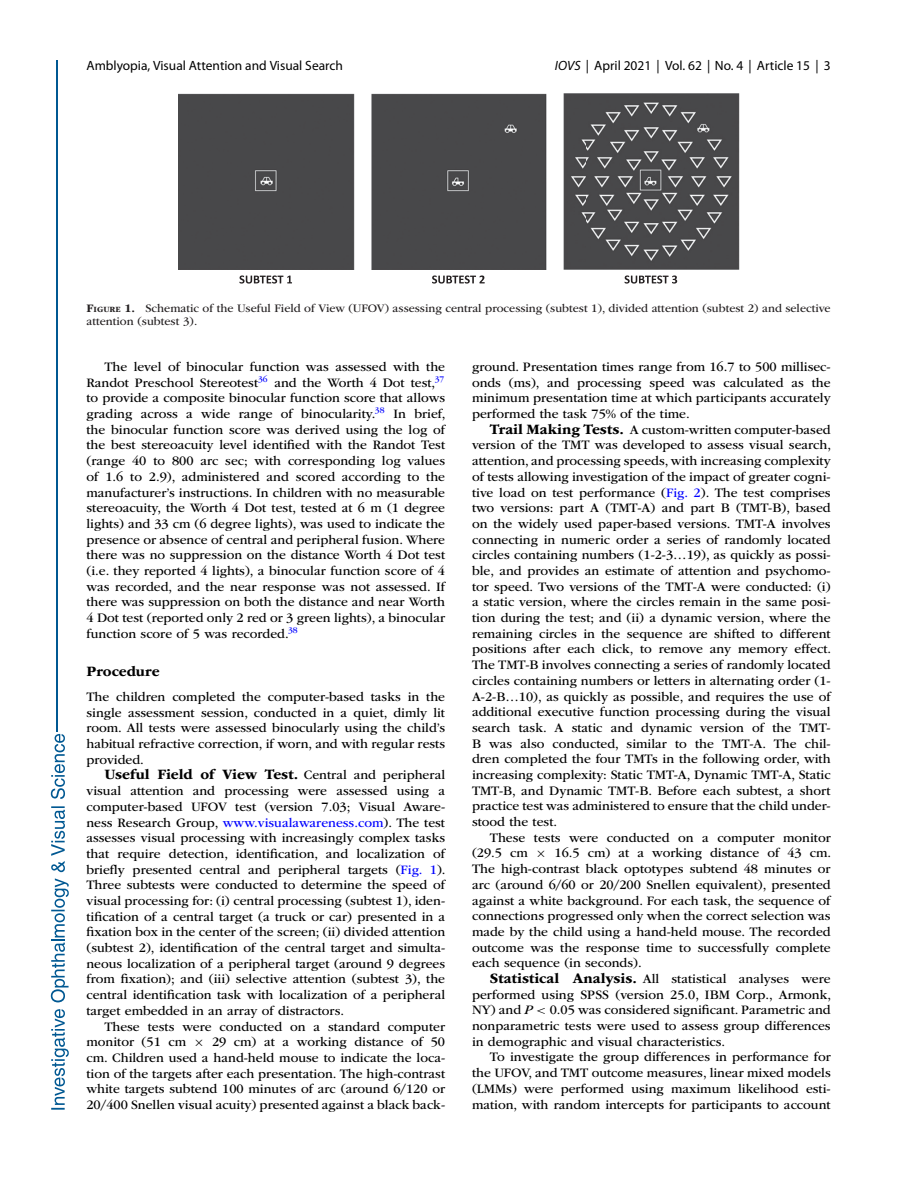
<style>
.page{position:relative;width:918px;height:1188px;background:#fff}
.page>*{position:absolute;margin:0;border:0;box-sizing:border-box;transform-origin:0 0}
.t1{font:700 15px "ITC Garamond Std";color:#000}
.t2{font:13.5px/15.8px "ITC Garamond Std";color:#000;text-align:justify}
.t3{font:13.5px "Myriad Pro";color:#000}
.t4{font:12px/13.5px "ITC Garamond Std";color:#231f20}
.s1{font-style:italic}
.s2{font-weight:700}
.s3{font-weight:700;font-size:8.4px}
.s4{font-weight:400;font-size:13.5px}
.s5{color:#00f}
.s6{font-family:"MTSY"}
.s7{font-weight:700;font-size:15px}
.s8{font-family:"RMTMI"}
</style>
<div class="page">
<hr style="left:57px;top:60px;width:1px;height:672px;background:#005892">
<svg style="left:51px;top:734px;width:18px;height:376px"></svg>
<img style="left:178px;top:94px;width:561px;height:176px">
<svg style="left:239px;top:275px;width:438px;height:9px"></svg>
<p class="t3" style="left:86px;top:57px;width:258px">Amblyopia, Visual Attention and Visual Search</p>
<p class="t3" style="left:555px;top:57px;width:277px"><span class="s1">IOVS</span> | April 2021 | Vol. 62 | No. 4 | Article 15 | 3</p>
<p class="t4" style="left:86px;top:302px;width:746px"><span class="s2">F</span><span class="s3">IGURE</span> <span class="s2">1.</span> Schematic of the Useful Field of View (UFOV) assessing central processing (subtest 1), divided attention (subtest 2) and selective attention (subtest 3).</p>
<p class="t2" style="left:86px;top:360px;width:361px;text-indent:18px">The level of binocular function was assessed with the Randot Preschool Stereotest<sup>36</sup> and the Worth 4 Dot test,<sup>37 </sup>to provide a composite binocular function score that allows grading across a wide range of binocularity.<sup>38</sup> In brief, the binocular function score was derived using the log of the best stereoacuity level identified with the Randot Test (range 40 to 800 arc sec; with corresponding log values of 1.6 to 2.9), administered and scored according to the manufacturer’s instructions. In children with no measurable stereoacuity, the Worth 4 Dot test, tested at 6 m (1 degree lights) and 33 cm (6 degree lights), was used to indicate the presence or absence of central and peripheral fusion. Where there was no suppression on the distance Worth 4 Dot test (i.e. they reported 4 lights), a binocular function score of 4 was recorded, and the near response was not assessed. If there was suppression on both the distance and near Worth 4 Dot test (reported only 2 red or 3 green lights), a binocular function score of 5 was recorded.<sup>38</sup></p>
<p class="t1" style="left:86px;top:665px;width:75px">Procedure</p>
<p class="t2" style="left:86px;top:690px;width:360px">The children completed the computer-based tasks in the single assessment session, conducted in a quiet, dimly lit room. All tests were assessed binocularly using the child’s habitual refractive correction, if worn, and with regular rests provided.</p>
<p class="t1" style="left:104px;top:769px;width:342px">Useful Field of View Test. <span class="s4">Central and peripheral</span></p>
<p class="t2" style="left:86px;top:784px;width:361px">visual attention and processing were assessed using a computer-based UFOV test (version 7.03; Visual Aware&shy;ness Research Group, <span class="s5">www.visualawareness.com</span>). The test assesses visual processing with increasingly complex tasks that require detection, identification, and localization of briefly presented central and peripheral targets (<span class="s5">Fig. 1</span>).<br>Three subtests were conducted to determine the speed of visual processing for: (i) central processing (subtest 1), iden&shy;tification of a central target (a truck or car) presented in a fixation box in the center of the screen; (ii) divided attention (subtest 2), identification of the central target and simulta&shy;neous localization of a peripheral target (around 9 degrees from fixation); and (iii) selective attention (subtest 3), the central identification task with localization of a peripheral target embedded in an array of distractors.</p>
<p class="t2" style="left:86px;top:1019px;width:360px;text-indent:18px">These tests were conducted on a standard computer monitor (51 cm <span class="s6">×</span> 29 cm) at a working distance of 50 cm. Children used a hand-held mouse to indicate the loca&shy;tion of the targets after each presentation. The high-contrast white targets subtend 100 minutes of arc (around 6/120 or 20/400 Snellen visual acuity) presented against a black back-</p>
<p class="t2" style="left:472px;top:360px;width:360px">ground. Presentation times range from 16.7 to 500 millisec&shy;onds (ms), and processing speed was calculated as the minimum presentation time at which participants accurately performed the task 75% of the time.</p>
<p class="t2" style="left:472px;top:423px;width:361px;text-indent:18px"><span class="s7">Trail Making Tests.</span> A custom-written computer-based version of the TMT was developed to assess visual search, attention, and processing speeds, with increasing complexity of tests allowing investigation of the impact of greater cogni&shy;tive load on test performance (<span class="s5">Fig. 2</span>). The test comprises two versions: part A (TMT-A) and part B (TMT-B), based on the widely used paper-based versions. TMT-A involves connecting in numeric order a series of randomly located circles containing numbers (1-2-3…19), as quickly as possi&shy;ble, and provides an estimate of attention and psychomo&shy;tor speed. Two versions of the TMT-A were conducted: (i) a static version, where the circles remain in the same posi&shy;tion during the test; and (ii) a dynamic version, where the remaining circles in the sequence are shifted to different positions after each click, to remove any memory effect.<br>The TMT-B involves connecting a series of randomly located circles containing numbers or letters in alternating order (1- A-2-B…10), as quickly as possible, and requires the use of additional executive function processing during the visual search task. A static and dynamic version of the TMT-B was also conducted, similar to the TMT-A. The chil&shy;dren completed the four TMTs in the following order, with increasing complexity: Static TMT-A, Dynamic TMT-A, Static TMT-B, and Dynamic TMT-B. Before each subtest, a short practice test was administered to ensure that the child under&shy;stood the test.</p>
<p class="t2" style="left:472px;top:831px;width:361px;text-indent:18px">These tests were conducted on a computer monitor (29.5 cm <span class="s6">×</span> 16.5 cm) at a working distance of 43 cm.<br>The high-contrast black optotypes subtend 48 minutes or arc (around 6/60 or 20/200 Snellen equivalent), presented against a white background. For each task, the sequence of connections progressed only when the correct selection was made by the child using a hand-held mouse. The recorded outcome was the response time to successfully complete each sequence (in seconds).</p>
<p class="t2" style="left:472px;top:972px;width:361px;text-indent:18px"><span class="s7">Statistical Analysis.</span> All statistical analyses were performed using SPSS (version 25.0, IBM Corp., Armonk, NY) and <span class="s1">P</span> <span class="s8">&lt;</span> 0.05 was considered significant. Parametric and nonparametric tests were used to assess group differences in demographic and visual characteristics.</p>
<p class="t2" style="left:472px;top:1050px;width:360px;text-indent:18px">To investigate the group differences in performance for the UFOV, and TMT outcome measures, linear mixed models (LMMs) were performed using maximum likelihood esti&shy;mation, with random intercepts for participants to account</p>
</div>
